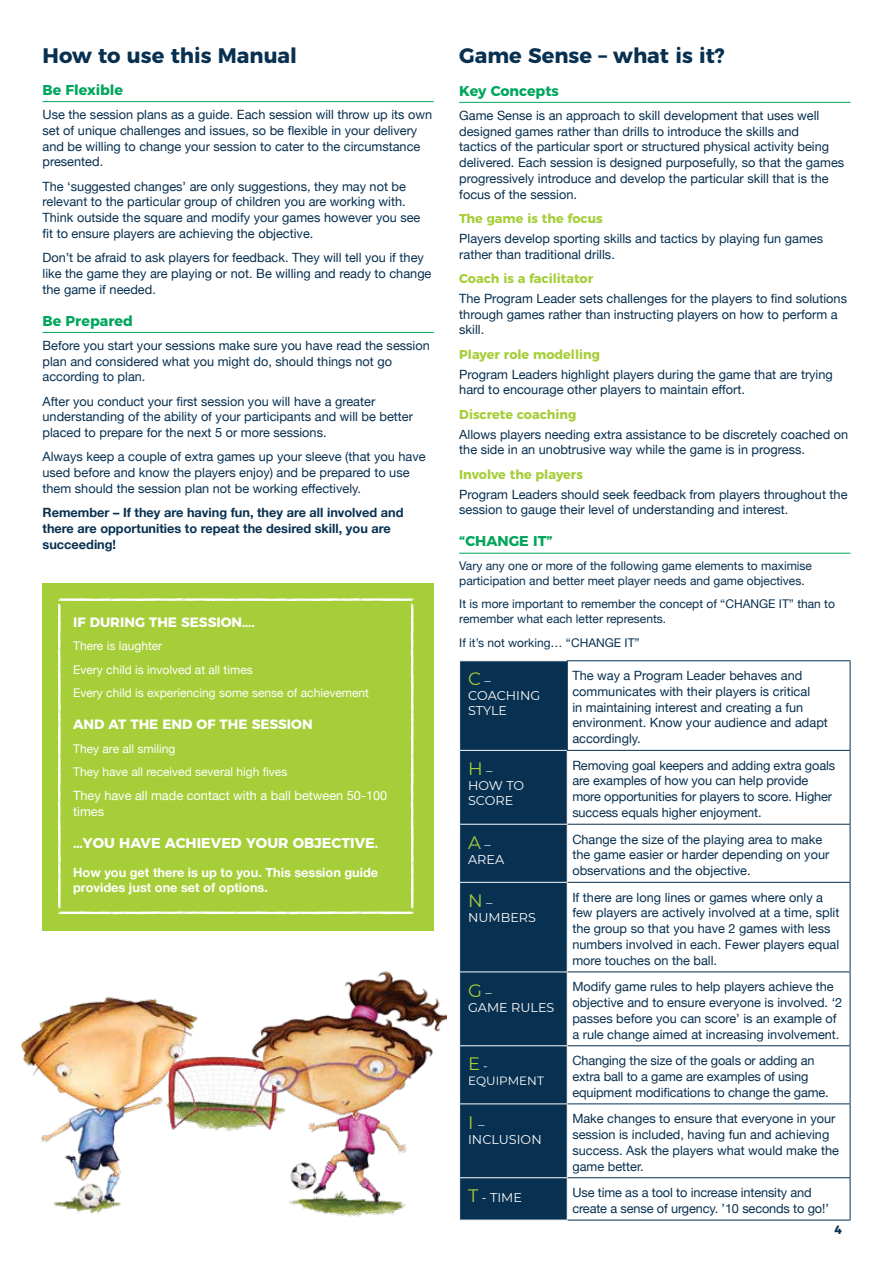
<style>
.page{position:relative;width:893px;height:1263px;background:#fff}
.page>*{position:absolute;margin:0;border:0;box-sizing:border-box;transform-origin:0 0}
.t1{font:700 21px "Montserrat";color:#083050}
.t2{font:18px "Montserrat";color:#a6ce39}
.t3{font:700 14.25px "Montserrat";color:#00a65d}
.t4{font:700 14.25px "Montserrat";color:#fff}
.t5{font:700 13.5px "Montserrat";color:#fff}
.t6{font:12.75px/15.8px "Helvetica Neue";color:#083050}
.t7{font:700 12.75px/15.8px "Helvetica Neue";color:#083050}
.t8{font:700 12.75px "Montserrat";color:#a6ce39}
.t9{font:700 12.75px/15.8px "Helvetica Neue";color:#fff}
.t10{font:12.75px/15px "Montserrat";color:#fff}
.t11{font:12.75px/15.8px "Helvetica Neue";color:#fff}
.t12{font:12px/15px "Helvetica Neue";color:#083050}
.t13{font:12px/23.5px "Helvetica Neue";color:#fff}
.t14{font:12px "Montserrat";color:#fff}
.t15{font:700 12px "Montserrat";color:#083050}
.s1{font-size:12.75px;color:#fff}
.s2{font-size:12px;color:#fff}
.s3{font-size:18px;color:#a6ce39}
</style>
<div class="page">
<hr style="left:43px;top:101px;width:391px;height:1px;background:#00a65d">
<hr style="left:43px;top:332px;width:391px;height:1px;background:#00a65d">
<hr style="left:459px;top:102px;width:391px;height:1px;background:#00a65d">
<hr style="left:459px;top:553px;width:391px;height:1px;background:#00a65d">
<div style="left:460px;top:661px;width:107px;height:559px;background:#083050"></div>
<hr style="left:459px;top:750px;width:108px;height:1px;background:#fff">
<hr style="left:459px;top:824px;width:109px;height:1px;background:#fff">
<hr style="left:459px;top:882px;width:109px;height:1px;background:#fff">
<hr style="left:459px;top:971px;width:109px;height:1px;background:#fff">
<hr style="left:459px;top:1045px;width:109px;height:1px;background:#fff">
<hr style="left:459px;top:1103px;width:109px;height:1px;background:#fff">
<hr style="left:459px;top:1177px;width:109px;height:1px;background:#fff">
<hr style="left:567px;top:661px;width:1px;height:89px;background:#083050">
<hr style="left:567px;top:660px;width:283px;height:1px;background:#083050">
<hr style="left:850px;top:661px;width:1px;height:89px;background:#083050">
<hr style="left:567px;top:750px;width:283px;height:1px;background:#083050">
<hr style="left:850px;top:751px;width:1px;height:73px;background:#083050">
<hr style="left:568px;top:824px;width:282px;height:1px;background:#083050">
<hr style="left:850px;top:824px;width:1px;height:58px;background:#083050">
<hr style="left:568px;top:882px;width:282px;height:1px;background:#083050">
<hr style="left:850px;top:883px;width:1px;height:88px;background:#083050">
<hr style="left:568px;top:971px;width:282px;height:1px;background:#083050">
<hr style="left:850px;top:972px;width:1px;height:73px;background:#083050">
<hr style="left:568px;top:1045px;width:282px;height:1px;background:#083050">
<hr style="left:850px;top:1046px;width:1px;height:57px;background:#083050">
<hr style="left:568px;top:1103px;width:282px;height:1px;background:#083050">
<hr style="left:850px;top:1104px;width:1px;height:73px;background:#083050">
<hr style="left:568px;top:1177px;width:282px;height:1px;background:#083050">
<hr style="left:850px;top:1178px;width:1px;height:42px;background:#083050">
<hr style="left:568px;top:1220px;width:282px;height:1px;background:#083050">
<div style="left:43px;top:583px;width:391px;height:348px;background:#a6ce39"></div>
<svg style="left:58px;top:598px;width:356px;height:316px"></svg>
<img style="left:21px;top:971px;width:425px;height:246px">
<h1 class="t1" style="left:43px;top:38px;width:256px">How to use this Manual</h1>
<p class="t3" style="left:43px;top:78px;width:82px">Be Flexible</p>
<p class="t6" style="left:43px;top:107px;width:391px">Use the session plans as a guide. Each session will throw up its own set of unique challenges and issues, so be flexible in your delivery and be willing to change your session to cater to the circumstance presented.</p>
<p class="t6" style="left:43px;top:179px;width:379px">The ‘suggested changes’ are only suggestions, they may not be relevant to the particular group of children you are working with.<br>Think outside the square and modify your games however you see fit to ensure players are achieving the objective.</p>
<p class="t6" style="left:43px;top:250px;width:390px">Don’t be afraid to ask players for feedback. They will tell you if they like the game they are playing or not. Be willing and ready to change the game if needed.</p>
<p class="t3" style="left:43px;top:309px;width:92px">Be Prepared</p>
<p class="t6" style="left:43px;top:338px;width:389px">Before you start your sessions make sure you have read the session plan and considered what you might do, should things not go according to plan.</p>
<p class="t6" style="left:43px;top:394px;width:372px">After you conduct your first session you will have a greater understanding of the ability of your participants and will be better placed to prepare for the next 5 or more sessions.</p>
<p class="t6" style="left:43px;top:450px;width:385px">Always keep a couple of extra games up your sleeve (that you have used before and know the players enjoy) and be prepared to use them should the session plan not be working effectively.</p>
<p class="t7" style="left:43px;top:505px;width:363px">Remember – If they are having fun, they are all involved and there are opportunities to repeat the desired skill, you are succeeding!</p>
<p class="t5" style="left:73px;top:611px;width:183px">IF DURING THE SESSION….</p>
<p class="t13" style="left:73px;top:635px;width:297px">There is laughter<br>Every child is involved at all times<br>Every child is experiencing some sense of achievement</p>
<p class="t5" style="left:73px;top:713px;width:241px">AND AT THE END OF THE SESSION</p>
<p class="t13" style="left:73px;top:737px;width:216px">They are all smiling<br>They have all received several high fives</p>
<p class="t11" style="left:73px;top:789px;width:316px">They have all made contact with a ball between 50-100 times</p>
<p class="t4" style="left:73px;top:831px;width:307px">…YOU HAVE ACHIEVED YOUR OBJECTIVE.</p>
<p class="t9" style="left:73px;top:864px;width:307px">How you get there is up to you. This session guide provides just one set of options.</p>
<h1 class="t1" style="left:459px;top:38px;width:267px">Game Sense – what is it?</h1>
<p class="t3" style="left:459px;top:79px;width:101px">Key Concepts</p>
<p class="t6" style="left:459px;top:108px;width:386px">Game Sense is an approach to skill development that uses well designed games rather than drills to introduce the skills and<br>tactics of the particular sport or structured physical activity being delivered. Each session is designed purposefully, so that the games progressively introduce and develop the particular skill that is the focus of the session.</p>
<p class="t8" style="left:459px;top:208px;width:145px">The game is the focus</p>
<p class="t6" style="left:459px;top:231px;width:365px">Players develop sporting skills and tactics by playing fun games rather than traditional drills.</p>
<p class="t8" style="left:459px;top:268px;width:135px">Coach is a facilitator</p>
<p class="t6" style="left:459px;top:291px;width:389px">The Program Leader sets challenges for the players to find solutions through games rather than instructing players on how to perform a skill.</p>
<p class="t8" style="left:459px;top:344px;width:142px">Player role modelling</p>
<p class="t6" style="left:459px;top:367px;width:375px">Program Leaders highlight players during the game that are trying hard to encourage other players to maintain effort.</p>
<p class="t8" style="left:459px;top:404px;width:119px">Discrete coaching</p>
<p class="t6" style="left:459px;top:427px;width:390px">Allows players needing extra assistance to be discretely coached on the side in an unobtrusive way while the game is in progress.</p>
<p class="t8" style="left:459px;top:464px;width:125px">Involve the players</p>
<p class="t6" style="left:459px;top:487px;width:390px">Program Leaders should seek feedback from players throughout the session to gauge their level of understanding and interest.</p>
<p class="t3" style="left:459px;top:530px;width:95px">“CHANGE IT”</p>
<p class="t12" style="left:459px;top:559px;width:354px">Vary any one or more of the following game elements to maximise participation and better meet player needs and game objectives.</p>
<p class="t12" style="left:459px;top:597px;width:377px">It is more important to remember the concept of “CHANGE IT” than to remember what each letter represents.</p>
<p class="t12" style="left:459px;top:636px;width:182px">If it’s not working… “CHANGE IT”</p>
<h2 class="t2" style="left:468px;top:667px;width:24px">C <span class="s1">–</span></h2>
<p class="t10" style="left:468px;top:688px;width:74px">COACHING<br>STYLE</p>
<p class="t6" style="left:572px;top:668px;width:257px">The way a Program Leader behaves and communicates with their players is critical<br>in maintaining interest and creating a fun environment. Know your audience and adapt accordingly.</p>
<h2 class="t2" style="left:468px;top:756px;width:26px">H <span class="s1">–</span></h2>
<p class="t10" style="left:468px;top:777px;width:58px">HOW TO<br>SCORE</p>
<p class="t6" style="left:572px;top:758px;width:264px">Removing goal keepers and adding extra goals are examples of how you can help provide more opportunities for players to score. Higher success equals higher enjoyment.</p>
<h2 class="t2" style="left:468px;top:830px;width:24px">A <span class="s1">–</span></h2>
<p class="t10" style="left:468px;top:851px;width:38px">AREA</p>
<p class="t6" style="left:572px;top:832px;width:258px">Change the size of the playing area to make the game easier or harder depending on your observations and the objective.</p>
<h2 class="t2" style="left:468px;top:888px;width:26px">N <span class="s1">–</span></h2>
<p class="t10" style="left:468px;top:909px;width:69px">NUMBERS</p>
<p class="t6" style="left:572px;top:890px;width:269px">If there are long lines or games where only a few players are actively involved at a time, split the group so that you have 2 games with less numbers involved in each. Fewer players equal more touches on the ball.</p>
<h2 class="t2" style="left:468px;top:978px;width:25px">G <span class="s1">–</span></h2>
<p class="t10" style="left:468px;top:999px;width:88px">GAME RULES</p>
<p class="t6" style="left:572px;top:979px;width:271px">Modify game rules to help players achieve the objective and to ensure everyone is involved. ‘2 passes before you can score’ is an example of a rule change aimed at increasing involvement.</p>
<h2 class="t2" style="left:468px;top:1052px;width:21px">E <span class="s2">-</span></h2>
<p class="t14" style="left:468px;top:1073px;width:77px">EQUIPMENT</p>
<p class="t6" style="left:572px;top:1053px;width:258px">Changing the size of the goals or adding an extra ball to a game are examples of using equipment modifications to change the game.</p>
<h2 class="t2" style="left:468px;top:1110px;width:18px">I <span class="s1">–</span></h2>
<p class="t10" style="left:468px;top:1131px;width:75px">INCLUSION</p>
<p class="t6" style="left:572px;top:1111px;width:268px">Make changes to ensure that everyone in your session is included, having fun and achieving success. Ask the players what would make the game better.</p>
<p class="t10" style="left:468px;top:1190px;width:55px"><span class="s3">T</span> - TIME</p>
<p class="t6" style="left:572px;top:1185px;width:258px">Use time as a tool to increase intensity and create a sense of urgency. ’10 seconds to go!’</p>
<p class="t15" style="left:834px;top:1219px;width:9px">4</p>
</div>
